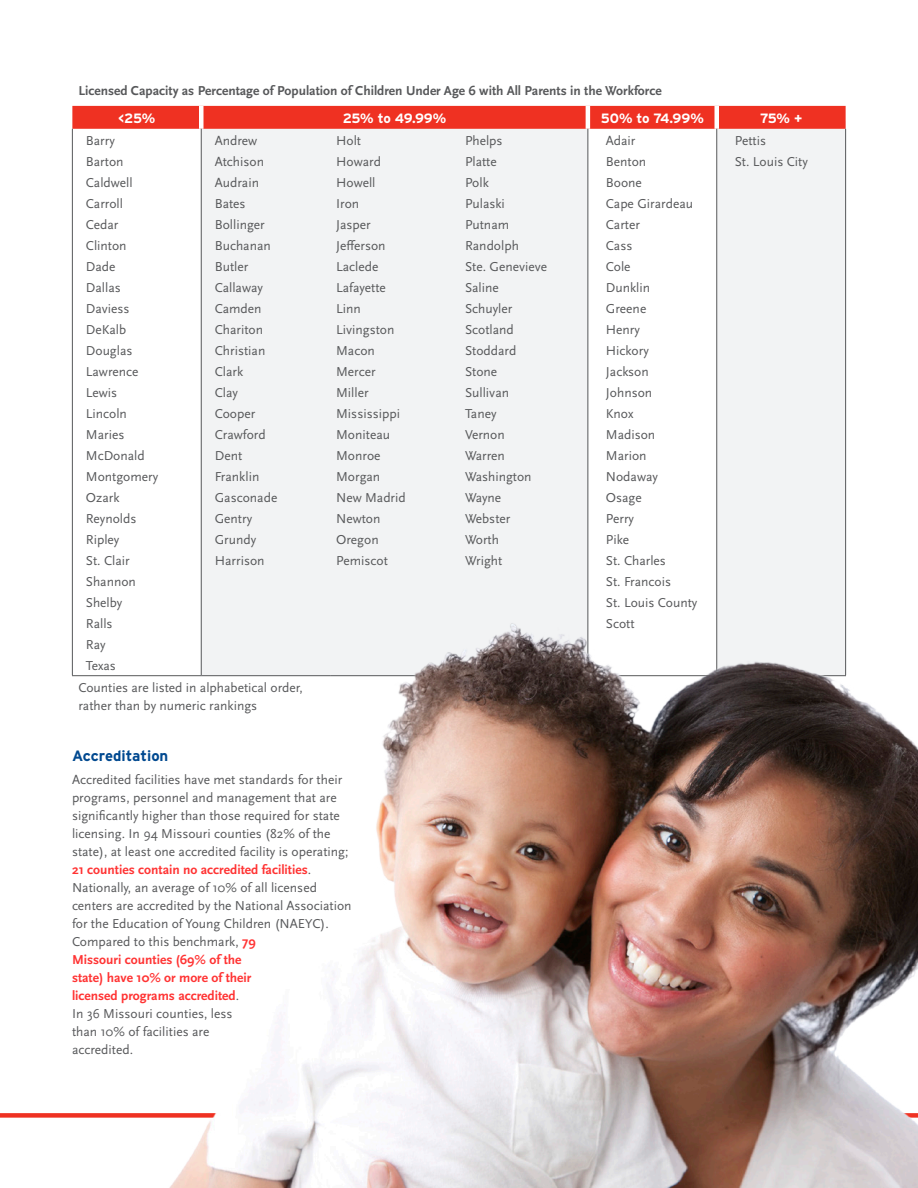
<style>
.page{position:relative;width:918px;height:1188px;background:#fff}
.page>*{position:absolute;margin:0;border:0;box-sizing:border-box;transform-origin:0 0}
.Head{font:700 15px "Interstate";color:#014990}
.Table_Content{font:13.5px/18px "Scala Sans OT";color:#57585a}
.Body{font:13.5px/18px "Scala Sans OT";color:#57585a}
.Table_Graph_title{font:700 13.5px "Scala Sans OT";color:#57585a}
.Body-2{font:700 13.5px "Interstate";letter-spacing:-.025em;color:#fff}
.s1{font-weight:700;color:#f33}
</style>
<div class="page">
<div style="left:0;top:1113px;width:918px;height:5px;background:#ef3122"></div>
<div style="left:202px;top:122px;width:386px;height:554px;background:#f2f3f4"></div>
<div style="left:717px;top:122px;width:129px;height:554px;background:#f2f3f4"></div>
<div style="left:72px;top:106px;width:774px;height:23px;background:#ef3122"></div>
<div style="left:199px;top:106px;width:5px;height:23px;background:#fff"></div>
<hr style="left:586px;top:106px;width:4px;height:23px;background:#fff">
<div style="left:714px;top:106px;width:5px;height:23px;background:#fff"></div>
<hr style="left:201px;top:129px;width:1px;height:546px;background:#57585a">
<hr style="left:588px;top:129px;width:1px;height:546px;background:#57585a">
<hr style="left:716px;top:129px;width:1px;height:546px;background:#57585a">
<hr style="left:72px;top:675px;width:129px;height:1px;background:#57585a">
<hr style="left:72px;top:129px;width:1px;height:546px;background:#57585a">
<hr style="left:845px;top:129px;width:1px;height:546px;background:#57585a">
<img style="left:117px;top:603px;width:801px;height:585px">
<p class="Table_Graph_title" style="left:78px;top:83px;width:585px">Licensed Capacity as Percentage of Population of Children Under Age 6 with All Parents in the Workforce</p>
<p class="Body-2" style="left:118px;top:111px;width:39px">&lt;25%</p>
<p class="Body-2" style="left:343px;top:111px;width:105px">25% to 49.99%</p>
<p class="Body-2" style="left:601px;top:111px;width:105px">50% to 74.99%</p>
<p class="Body-2" style="left:760px;top:111px;width:44px">75% +</p>
<p class="Table_Content" style="left:86px;top:132px;width:30px">Barry</p>
<p class="Table_Content" style="left:86px;top:153px;width:39px">Barton</p>
<p class="Table_Content" style="left:86px;top:174px;width:48px">Caldwell</p>
<p class="Table_Content" style="left:86px;top:195px;width:39px">Carroll</p>
<p class="Table_Content" style="left:86px;top:216px;width:34px">Cedar</p>
<p class="Table_Content" style="left:86px;top:237px;width:42px">Clinton</p>
<p class="Table_Content" style="left:86px;top:258px;width:31px">Dade</p>
<p class="Table_Content" style="left:86px;top:279px;width:36px">Dallas</p>
<p class="Table_Content" style="left:86px;top:300px;width:45px">Daviess</p>
<p class="Table_Content" style="left:86px;top:321px;width:42px">DeKalb</p>
<p class="Table_Content" style="left:86px;top:342px;width:48px">Douglas</p>
<p class="Table_Content" style="left:86px;top:363px;width:54px">Lawrence</p>
<p class="Table_Content" style="left:86px;top:384px;width:33px">Lewis</p>
<p class="Table_Content" style="left:86px;top:405px;width:43px">Lincoln</p>
<p class="Table_Content" style="left:86px;top:426px;width:40px">Maries</p>
<p class="Table_Content" style="left:86px;top:447px;width:60px">McDonald</p>
<p class="Table_Content" style="left:86px;top:468px;width:74px">Montgomery</p>
<p class="Table_Content" style="left:86px;top:489px;width:35px">Ozark</p>
<p class="Table_Content" style="left:86px;top:510px;width:52px">Reynolds</p>
<p class="Table_Content" style="left:86px;top:531px;width:35px">Ripley</p>
<p class="Table_Content" style="left:86px;top:552px;width:45px">St. Clair</p>
<p class="Table_Content" style="left:86px;top:573px;width:52px">Shannon</p>
<p class="Table_Content" style="left:86px;top:594px;width:38px">Shelby</p>
<p class="Table_Content" style="left:86px;top:615px;width:28px">Ralls</p>
<p class="Table_Content" style="left:86px;top:636px;width:21px">Ray</p>
<p class="Table_Content" style="left:86px;top:657px;width:32px">Texas</p>
<p class="Table_Content" style="left:215px;top:132px;width:44px">Andrew</p>
<p class="Table_Content" style="left:215px;top:153px;width:51px">Atchison</p>
<p class="Table_Content" style="left:215px;top:174px;width:46px">Audrain</p>
<p class="Table_Content" style="left:215px;top:195px;width:32px">Bates</p>
<p class="Table_Content" style="left:215px;top:216px;width:52px">Bollinger</p>
<p class="Table_Content" style="left:215px;top:237px;width:58px">Buchanan</p>
<p class="Table_Content" style="left:215px;top:258px;width:35px">Butler</p>
<p class="Table_Content" style="left:215px;top:279px;width:50px">Callaway</p>
<p class="Table_Content" style="left:215px;top:300px;width:48px">Camden</p>
<p class="Table_Content" style="left:215px;top:321px;width:50px">Chariton</p>
<p class="Table_Content" style="left:215px;top:342px;width:52px">Christian</p>
<p class="Table_Content" style="left:215px;top:363px;width:30px">Clark</p>
<p class="Table_Content" style="left:215px;top:384px;width:25px">Clay</p>
<p class="Table_Content" style="left:215px;top:405px;width:42px">Cooper</p>
<p class="Table_Content" style="left:215px;top:426px;width:52px">Crawford</p>
<p class="Table_Content" style="left:215px;top:447px;width:29px">Dent</p>
<p class="Table_Content" style="left:215px;top:468px;width:46px">Franklin</p>
<p class="Table_Content" style="left:215px;top:489px;width:64px">Gasconade</p>
<p class="Table_Content" style="left:215px;top:510px;width:39px">Gentry</p>
<p class="Table_Content" style="left:215px;top:531px;width:43px">Grundy</p>
<p class="Table_Content" style="left:215px;top:552px;width:51px">Harrison</p>
<p class="Table_Content" style="left:336px;top:132px;width:27px">Holt</p>
<p class="Table_Content" style="left:336px;top:153px;width:46px">Howard</p>
<p class="Table_Content" style="left:336px;top:174px;width:41px">Howell</p>
<p class="Table_Content" style="left:336px;top:195px;width:25px">Iron</p>
<p class="Table_Content" style="left:336px;top:216px;width:36px">Jasper</p>
<p class="Table_Content" style="left:336px;top:237px;width:51px">Jefferson</p>
<p class="Table_Content" style="left:336px;top:258px;width:44px">Laclede</p>
<p class="Table_Content" style="left:336px;top:279px;width:51px">Lafayette</p>
<p class="Table_Content" style="left:336px;top:300px;width:26px">Linn</p>
<p class="Table_Content" style="left:336px;top:321px;width:60px">Livingston</p>
<p class="Table_Content" style="left:336px;top:342px;width:40px">Macon</p>
<p class="Table_Content" style="left:336px;top:363px;width:41px">Mercer</p>
<p class="Table_Content" style="left:336px;top:384px;width:34px">Miller</p>
<p class="Table_Content" style="left:336px;top:405px;width:65px">Mississippi</p>
<p class="Table_Content" style="left:336px;top:426px;width:55px">Moniteau</p>
<p class="Table_Content" style="left:336px;top:447px;width:46px">Monroe</p>
<p class="Table_Content" style="left:336px;top:468px;width:46px">Morgan</p>
<p class="Table_Content" style="left:336px;top:489px;width:71px">New Madrid</p>
<p class="Table_Content" style="left:336px;top:510px;width:46px">Newton</p>
<p class="Table_Content" style="left:336px;top:531px;width:44px">Oregon</p>
<p class="Table_Content" style="left:336px;top:552px;width:53px">Pemiscot</p>
<p class="Table_Content" style="left:465px;top:132px;width:39px">Phelps</p>
<p class="Table_Content" style="left:465px;top:153px;width:33px">Platte</p>
<p class="Table_Content" style="left:465px;top:174px;width:25px">Polk</p>
<p class="Table_Content" style="left:465px;top:195px;width:41px">Pulaski</p>
<p class="Table_Content" style="left:465px;top:216px;width:46px">Putnam</p>
<p class="Table_Content" style="left:465px;top:237px;width:55px">Randolph</p>
<p class="Table_Content" style="left:465px;top:258px;width:84px">Ste. Genevieve</p>
<p class="Table_Content" style="left:465px;top:279px;width:35px">Saline</p>
<p class="Table_Content" style="left:465px;top:300px;width:49px">Schuyler</p>
<p class="Table_Content" style="left:465px;top:321px;width:50px">Scotland</p>
<p class="Table_Content" style="left:465px;top:342px;width:53px">Stoddard</p>
<p class="Table_Content" style="left:465px;top:363px;width:34px">Stone</p>
<p class="Table_Content" style="left:465px;top:384px;width:46px">Sullivan</p>
<p class="Table_Content" style="left:465px;top:405px;width:33px">Taney</p>
<p class="Table_Content" style="left:465px;top:426px;width:41px">Vernon</p>
<p class="Table_Content" style="left:465px;top:447px;width:41px">Warren</p>
<p class="Table_Content" style="left:465px;top:468px;width:68px">Washington</p>
<p class="Table_Content" style="left:465px;top:489px;width:38px">Wayne</p>
<p class="Table_Content" style="left:465px;top:510px;width:47px">Webster</p>
<p class="Table_Content" style="left:465px;top:531px;width:36px">Worth</p>
<p class="Table_Content" style="left:465px;top:552px;width:39px">Wright</p>
<p class="Table_Content" style="left:606px;top:132px;width:31px">Adair</p>
<p class="Table_Content" style="left:606px;top:153px;width:42px">Benton</p>
<p class="Table_Content" style="left:606px;top:174px;width:38px">Boone</p>
<p class="Table_Content" style="left:606px;top:195px;width:89px">Cape Girardeau</p>
<p class="Table_Content" style="left:606px;top:216px;width:36px">Carter</p>
<p class="Table_Content" style="left:606px;top:237px;width:28px">Cass</p>
<p class="Table_Content" style="left:606px;top:258px;width:26px">Cole</p>
<p class="Table_Content" style="left:606px;top:279px;width:46px">Dunklin</p>
<p class="Table_Content" style="left:606px;top:300px;width:42px">Greene</p>
<p class="Table_Content" style="left:606px;top:321px;width:36px">Henry</p>
<p class="Table_Content" style="left:606px;top:342px;width:44px">Hickory</p>
<p class="Table_Content" style="left:606px;top:363px;width:44px">Jackson</p>
<p class="Table_Content" style="left:606px;top:384px;width:48px">Johnson</p>
<p class="Table_Content" style="left:606px;top:405px;width:29px">Knox</p>
<p class="Table_Content" style="left:606px;top:426px;width:51px">Madison</p>
<p class="Table_Content" style="left:606px;top:447px;width:42px">Marion</p>
<p class="Table_Content" style="left:606px;top:468px;width:54px">Nodaway</p>
<p class="Table_Content" style="left:606px;top:489px;width:37px">Osage</p>
<p class="Table_Content" style="left:606px;top:510px;width:30px">Perry</p>
<p class="Table_Content" style="left:606px;top:531px;width:25px">Pike</p>
<p class="Table_Content" style="left:606px;top:552px;width:62px">St. Charles</p>
<p class="Table_Content" style="left:606px;top:573px;width:67px">St. Francois</p>
<p class="Table_Content" style="left:606px;top:594px;width:93px">St. Louis County</p>
<p class="Table_Content" style="left:606px;top:615px;width:30px">Scott</p>
<p class="Table_Content" style="left:735px;top:132px;width:33px">Pettis</p>
<p class="Table_Content" style="left:735px;top:153px;width:75px">St. Louis City</p>
<p class="Table_Content" style="left:78px;top:679px;width:226px">Counties are listed in alphabetical order, rather than by numeric rankings</p>
<p class="Head" style="left:72px;top:748px;width:98px">Accreditation</p>
<p class="Body" style="left:72px;top:771px;width:281px">Accredited facilities have met standards for their programs, personnel and management that are significantly higher than those required for state licensing. In 94 Missouri counties (82% of the state), at least one accredited facility is operating; <span class="s1">21 counties contain no accredited facilities</span>.<br>Nationally, an average of 10% of all licensed centers are accredited by the National Association for the Education of Young Children (NAEYC).<br>Compared to this benchmark, <span class="s1">79<br>Missouri counties (69% of the<br>state) have 10% or more of their<br>licensed programs accredited</span>.<br>In 36 Missouri counties, less<br>than 10% of facilities are<br>accredited.</p>
</div>
